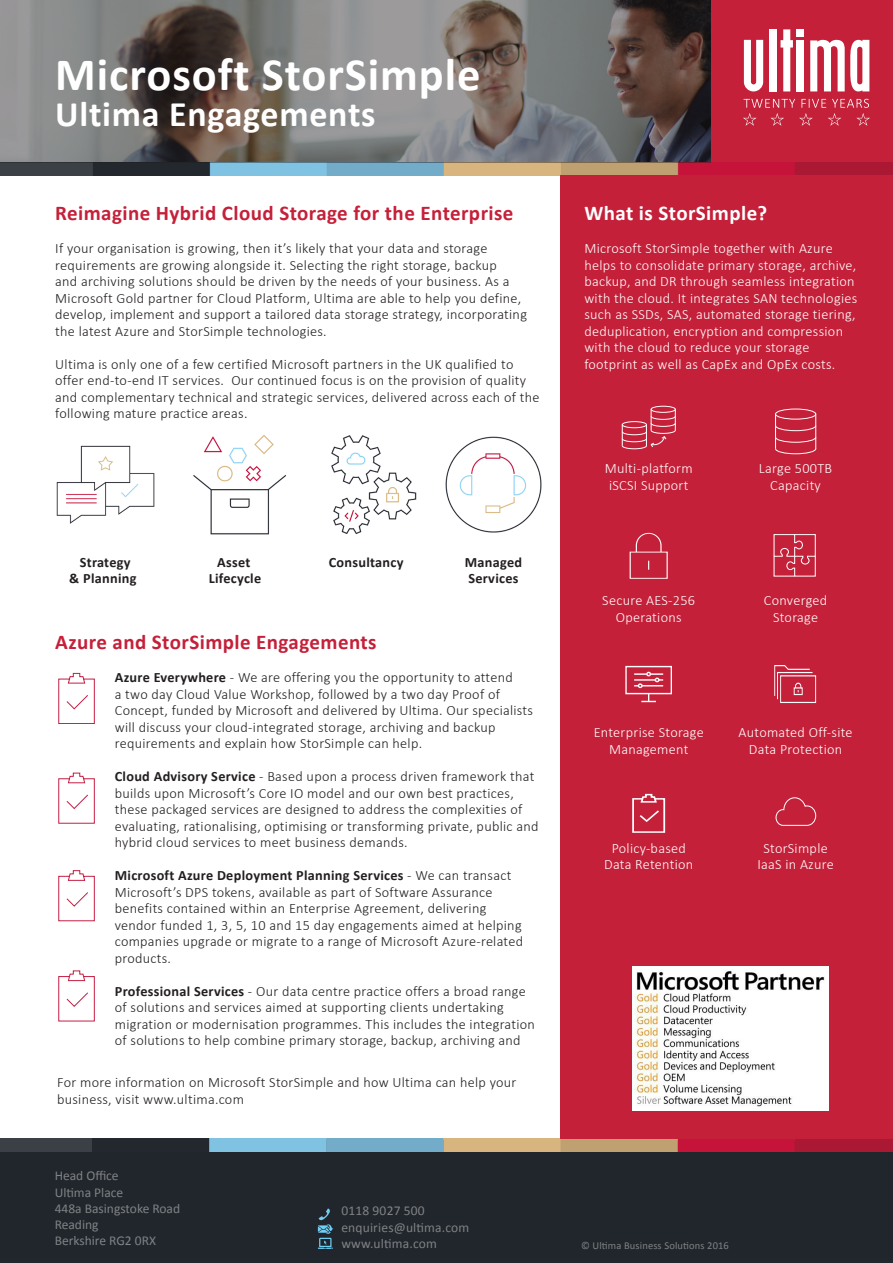
<style>
.page{position:relative;width:893px;height:1263px;background:#fff}
.page>*{position:absolute;margin:0;border:0;box-sizing:border-box;transform-origin:0 0}
.t1{font:700 46.5px "Calibri";letter-spacing:.02em;color:#fff}
.t2{font:700 36px "Calibri";letter-spacing:.02em;color:#fff}
.Opening_Para{font:700 21px "Calibri";letter-spacing:.02em;color:#c52039}
.Opening_Para-2{font:700 21px "Calibri";letter-spacing:.02em;color:#fff}
.Opening_Para-3{font:300 14.25px/16.5px "Calibri";letter-spacing:.02em;color:#231f20}
.Opening_Para-4{font:300 14.25px/16.5px "Calibri";letter-spacing:.02em;color:#fff;text-align:center}
.Opening_Para-5{font:700 14.25px "Calibri";letter-spacing:.02em;color:#231f20}
.t3{font:13.5px/16.2px "Calibri";color:#808285}
.t4{font:10.5px "Calibri";letter-spacing:.015em;color:#808285}
.s1{font-weight:700}
</style>
<div class="page">
<div style="left:0;top:1140px;width:893px;height:123px;background:#20262c"></div>
<div style="left:711px;top:0;width:182px;height:164px;background:#c52039"></div>
<svg style="left:781px;top:29px;width:12px;height:62px"></svg>
<div style="left:770px;top:29px;width:7px;height:62px;background:#fff"></div>
<div style="left:797px;top:40px;width:7px;height:51px;background:#fff"></div>
<div style="left:797px;top:29px;width:7px;height:7px;background:#fff"></div>
<svg style="left:744px;top:40px;width:19px;height:51px"></svg>
<svg style="left:810px;top:40px;width:59px;height:51px"></svg>
<svg style="left:743px;top:99px;width:127px;height:27px"></svg>
<svg style="left:318px;top:1208px;width:15px;height:41px"></svg>
<img style="left:0;top:1138px;width:893px;height:13px">
<img style="left:0;top:163px;width:893px;height:12px">
<svg style="left:0;top:0;width:711px;height:163px;background:#726e6c"></svg>
<div style="left:561px;top:175px;width:332px;height:963px;background:#c52039"></div>
<div style="left:651px;top:406px;width:24px;height:7px;border:1px solid #fff;border-radius:50%"></div>
<svg style="left:622px;top:409px;width:54px;height:40px"></svg>
<img style="left:56px;top:445px;width:99px;height:79px">
<img style="left:193px;top:435px;width:94px;height:100px">
<img style="left:331px;top:435px;width:86px;height:99px">
<img style="left:445px;top:436px;width:97px;height:97px">
<svg style="left:58px;top:673px;width:37px;height:51px"></svg>
<svg style="left:775px;top:425px;width:42px;height:30px"></svg>
<div style="left:775px;top:409px;width:41px;height:11px;border:1px solid #fff;border-radius:50%"></div>
<hr style="left:775px;top:414px;width:1px;height:35px;background:#fff">
<hr style="left:815px;top:414px;width:1px;height:35px;background:#fff">
<div style="left:630px;top:552px;width:38px;height:27px;border:1px solid #fff"></div>
<svg style="left:635px;top:532px;width:27px;height:21px"></svg>
<svg style="left:773px;top:534px;width:43px;height:43px"></svg>
<div style="left:625px;top:666px;width:47px;height:28px;border:1px solid #fff"></div>
<svg style="left:641px;top:694px;width:15px;height:8px"></svg>
<svg style="left:634px;top:672px;width:29px;height:16px"></svg>
<div style="left:780px;top:675px;width:36px;height:28px;border:1px solid #fff"></div>
<svg style="left:774px;top:665px;width:39px;height:35px"></svg>
<svg style="left:632px;top:793px;width:34px;height:40px"></svg>
<svg style="left:775px;top:797px;width:42px;height:29px"></svg>
<img style="left:632px;top:966px;width:196px;height:144px">
<svg style="left:58px;top:773px;width:37px;height:51px"></svg>
<svg style="left:58px;top:870px;width:37px;height:51px"></svg>
<svg style="left:58px;top:970px;width:37px;height:51px"></svg>
<p class="t1" style="left:55px;top:45px;width:427px">Microsoft StorSimple</p>
<p class="t2" style="left:55px;top:91px;width:322px">Ultima Engagements</p>
<p class="Opening_Para" style="left:55px;top:200px;width:460px">Reimagine Hybrid Cloud Storage for the Enterprise</p>
<p class="Opening_Para-3" style="left:55px;top:240px;width:473px">If your organisation is growing, then it’s likely that your data and storage requirements are growing alongside it. Selecting the right storage, backup<br>and archiving solutions should be driven by the needs of your business. As a Microsoft Gold partner for Cloud Platform, Ultima are able to help you define, develop, implement and support a tailored data storage strategy, incorporating the latest Azure and StorSimple technologies.</p>
<p class="Opening_Para-3" style="left:55px;top:355px;width:486px">Ultima is only one of a few certified Microsoft partners in the UK qualified to offer end-to-end IT services. Our continued focus is on the provision of quality and complementary technical and strategic services, delivered across each of the following mature practice areas.</p>
<p class="Opening_Para-5" style="left:80px;top:553px;width:52px">Strategy</p>
<p class="Opening_Para-5" style="left:217px;top:553px;width:35px">Asset</p>
<p class="Opening_Para-5" style="left:329px;top:553px;width:76px">Consultancy</p>
<p class="Opening_Para-5" style="left:465px;top:553px;width:59px">Managed</p>
<p class="Opening_Para-5" style="left:69px;top:570px;width:69px">&amp; Planning</p>
<p class="Opening_Para-5" style="left:209px;top:570px;width:54px">Lifecycle</p>
<p class="Opening_Para-5" style="left:468px;top:570px;width:52px">Services</p>
<p class="Opening_Para" style="left:55px;top:629px;width:323px">Azure and StorSimple Engagements</p>
<p class="Opening_Para-3" style="left:115px;top:669px;width:420px"><span class="s1">Azure Everywhere</span> - We are offering you the opportunity to attend<br>a two day Cloud Value Workshop, followed by a two day Proof of Concept, funded by Microsoft and delivered by Ultima. Our specialists will discuss your cloud-integrated storage, archiving and backup requirements and explain how StorSimple can help.</p>
<p class="Opening_Para-3" style="left:115px;top:768px;width:425px"><span class="s1">Cloud Advisory Service</span> - Based upon a process driven framework that builds upon Microsoft’s Core IO model and our own best practices, these packaged services are designed to address the complexities of evaluating, rationalising, optimising or transforming private, public and hybrid cloud services to meet business demands.</p>
<p class="Opening_Para-3" style="left:115px;top:867px;width:410px"><span class="s1">Microsoft Azure Deployment Planning Services</span> - We can transact Microsoft’s DPS tokens, available as part of Software Assurance benefits contained within an Enterprise Agreement, delivering vendor funded 1, 3, 5, 10 and 15 day engagements aimed at helping companies upgrade or migrate to a range of Microsoft Azure-related products.</p>
<p class="Opening_Para-3" style="left:115px;top:982px;width:422px"><span class="s1">Professional Services</span> - Our data centre practice offers a broad range of solutions and services aimed at supporting clients undertaking migration or modernisation programmes. This includes the integration of solutions to help combine primary storage, backup, archiving and</p>
<p class="Opening_Para-3" style="left:57px;top:1073px;width:461px">For more information on Microsoft StorSimple and how Ultima can help your business, visit www.ultima.com</p>
<p class="t3" style="left:55px;top:1168px;width:127px">Head Office<br>Ultima Place<br>448a Basingstoke Road<br>Reading<br>Berkshire RG2 0RX</p>
<p class="t3" style="left:341px;top:1203px;width:129px">0118 9027 500 enquiries@ultima.com www.ultima.com</p>
<p class="Opening_Para-2" style="left:584px;top:200px;width:185px">What is StorSimple?</p>
<p class="Opening_Para-4" style="left:584px;top:240px;width:274px;text-align:left">Microsoft StorSimple together with Azure helps to consolidate primary storage, archive, backup, and DR through seamless integration with the cloud. It integrates SAN technologies such as SSDs, SAS, automated storage tiering, deduplication, encryption and compression with the cloud to reduce your storage footprint as well as CapEx and OpEx costs.</p>
<p class="Opening_Para-4" style="left:605px;top:459px;width:89px">Multi-platform</p>
<p class="Opening_Para-4" style="left:609px;top:476px;width:81px">iSCSI Support</p>
<p class="Opening_Para-4" style="left:759px;top:459px;width:75px">Large 500TB</p>
<p class="Opening_Para-4" style="left:770px;top:476px;width:52px">Capacity</p>
<p class="Opening_Para-4" style="left:602px;top:591px;width:94px">Secure AES-256<br>Operations</p>
<p class="Opening_Para-4" style="left:764px;top:591px;width:65px">Converged</p>
<p class="Opening_Para-4" style="left:773px;top:608px;width:47px">Storage</p>
<p class="Opening_Para-4" style="left:594px;top:723px;width:112px">Enterprise Storage<br>Management</p>
<p class="Opening_Para-4" style="left:612px;top:839px;width:76px">Policy-based</p>
<p class="Opening_Para-4" style="left:604px;top:855px;width:91px">Data Retention</p>
<p class="Opening_Para-4" style="left:738px;top:723px;width:116px">Automated Off-site<br>Data Protection</p>
<p class="Opening_Para-4" style="left:763px;top:839px;width:66px">StorSimple</p>
<p class="Opening_Para-4" style="left:757px;top:855px;width:78px">IaaS in Azure</p>
<p class="t4" style="left:581px;top:1239px;width:149px">© Ultima Business Solutions 2016</p>
</div>
